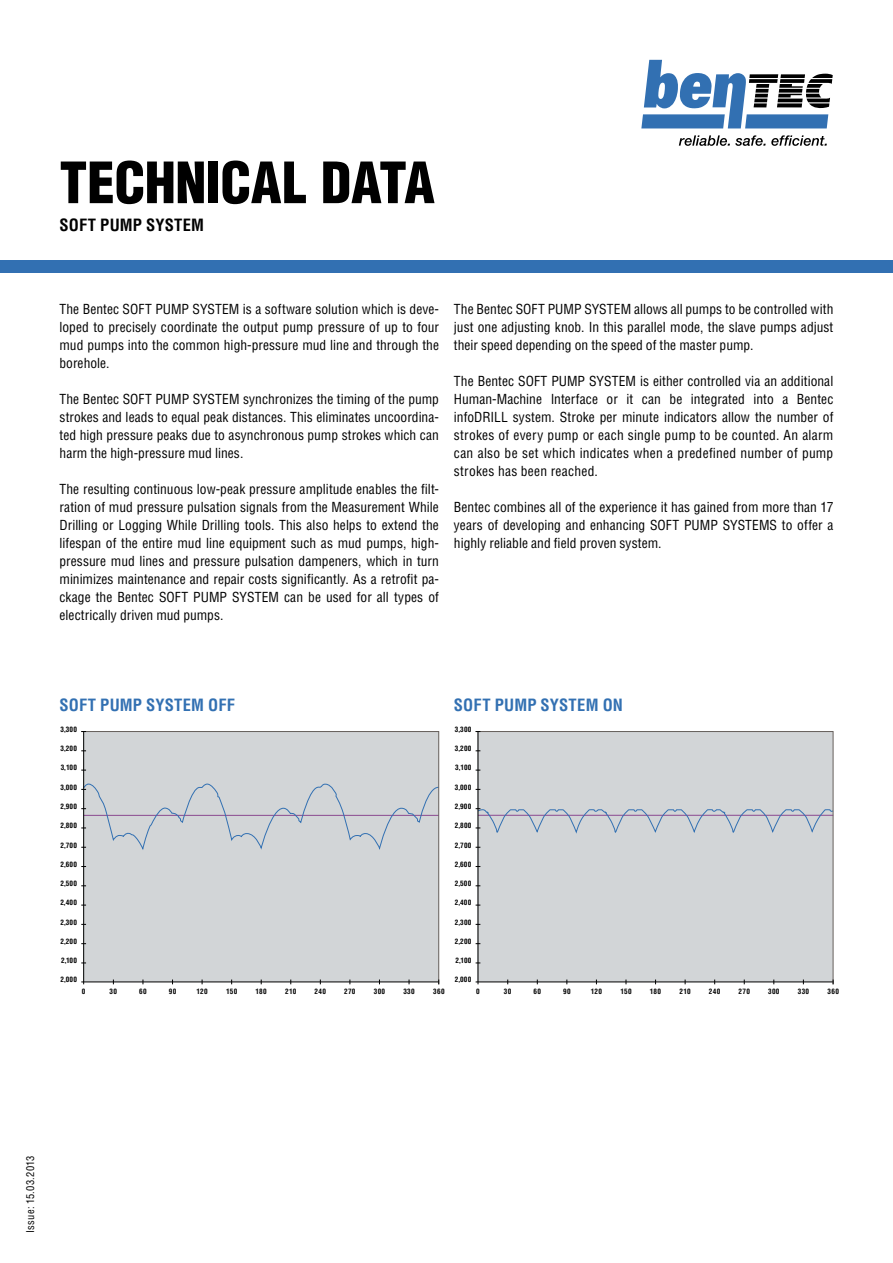
<style>
.page{position:relative;width:893px;height:1263px;background:#fff}
.page>*{position:absolute;margin:0;border:0;box-sizing:border-box;transform-origin:0 0}
.t1{font:900 condensed 55.5px "Helvetica";letter-spacing:-.01em;color:#000}
.t2{font:700 condensed 16.5px "Helvetica";letter-spacing:.01em;color:#3270b2}
.t3{font:700 condensed 16.5px "Helvetica";letter-spacing:.01em;color:#000}
.t4{font:condensed 13.5px/18px "Helvetica";letter-spacing:.005em;color:#000;text-align:justify}
.t5{font:condensed 10.5px "Helvetica";letter-spacing:.02em;color:#000}
.t6{font:700 condensed 7.2px "Helvetica";letter-spacing:.045em;color:#000}
</style>
<div class="page">
<div style="left:0;top:261px;width:893px;height:12px;background:#3270b2"></div>
<svg style="left:679px;top:135px;width:148px;height:11px"></svg>
<svg style="left:641px;top:60px;width:192px;height:68px"></svg>
<div style="left:81px;top:731px;width:358px;height:254px;background:#d2d5d7"></div>
<div style="left:475px;top:731px;width:359px;height:254px;background:#d2d5d7"></div>
<h1 class="t1" style="left:60px;top:148px;width:377px">TECHNICAL DATA</h1>
<p class="t3" style="left:60px;top:214px;width:146px">SOFT PUMP SYSTEM</p>
<p class="t4" style="left:60px;top:300px;width:381px">The Bentec SOFT PUMP SYSTEM is a software solution which is deve&shy;loped to precisely coordinate the output pump pressure of up to four mud pumps into the common high-pressure mud line and through the borehole.</p>
<p class="t4" style="left:60px;top:390px;width:381px">The Bentec SOFT PUMP SYSTEM synchronizes the timing of the pump strokes and leads to equal peak distances. This eliminates uncoordina&shy;ted high pressure peaks due to asynchronous pump strokes which can harm the high-pressure mud lines.</p>
<p class="t4" style="left:60px;top:480px;width:381px">The resulting continuous low-peak pressure amplitude enables the filt&shy;ration of mud pressure pulsation signals from the Measurement While Drilling or Logging While Drilling tools. This also helps to extend the lifespan of the entire mud line equipment such as mud pumps, high&shy;pressure mud lines and pressure pulsation dampeners, which in turn minimizes maintenance and repair costs significantly. As a retrofit pa&shy;ckage the Bentec SOFT PUMP SYSTEM can be used for all types of electrically driven mud pumps.</p>
<p class="t4" style="left:454px;top:300px;width:381px">The Bentec SOFT PUMP SYSTEM allows all pumps to be controlled with just one adjusting knob. In this parallel mode, the slave pumps adjust their speed depending on the speed of the master pump.</p>
<p class="t4" style="left:454px;top:372px;width:381px">The Bentec SOFT PUMP SYSTEM is either controlled via an additional Human-Machine Interface or it can be integrated into a Bentec infoDRILL system. Stroke per minute indicators allow the number of strokes of every pump or each single pump to be counted. An alarm can also be set which indicates when a predefined number of pump strokes has been reached.</p>
<p class="t4" style="left:454px;top:498px;width:381px">Bentec combines all of the experience it has gained from more than 17 years of developing and enhancing SOFT PUMP SYSTEMS to offer a highly reliable and field proven system.</p>
<p class="t2" style="left:60px;top:695px;width:159px">SOFT PUMP SYSTEM OFF</p>
<p class="t2" style="left:454px;top:695px;width:170px">SOFT PUMP SYSTEM ON</p>
<p class="t6" style="left:60px;top:725px;width:18px">3,300</p>
<p class="t6" style="left:455px;top:725px;width:18px">3,300</p>
<p class="t6" style="left:60px;top:744px;width:18px">3,200</p>
<p class="t6" style="left:455px;top:744px;width:18px">3,200</p>
<p class="t6" style="left:61px;top:763px;width:18px">3,100</p>
<p class="t6" style="left:455px;top:763px;width:18px">3,100</p>
<p class="t6" style="left:60px;top:783px;width:18px">3,000</p>
<p class="t6" style="left:455px;top:783px;width:18px">3,000</p>
<p class="t6" style="left:60px;top:802px;width:18px">2,900</p>
<p class="t6" style="left:455px;top:802px;width:18px">2,900</p>
<p class="t6" style="left:60px;top:821px;width:18px">2,800</p>
<p class="t6" style="left:455px;top:821px;width:18px">2,800</p>
<p class="t6" style="left:60px;top:840px;width:18px">2,700</p>
<p class="t6" style="left:455px;top:840px;width:18px">2,700</p>
<p class="t6" style="left:60px;top:860px;width:18px">2,600</p>
<p class="t6" style="left:455px;top:860px;width:18px">2,600</p>
<p class="t6" style="left:60px;top:879px;width:18px">2,500</p>
<p class="t6" style="left:455px;top:879px;width:18px">2,500</p>
<p class="t6" style="left:60px;top:898px;width:18px">2,400</p>
<p class="t6" style="left:455px;top:898px;width:18px">2,400</p>
<p class="t6" style="left:60px;top:917px;width:18px">2,300</p>
<p class="t6" style="left:455px;top:917px;width:18px">2,300</p>
<p class="t6" style="left:60px;top:937px;width:18px">2,200</p>
<p class="t6" style="left:455px;top:937px;width:18px">2,200</p>
<p class="t6" style="left:61px;top:956px;width:18px">2,100</p>
<p class="t6" style="left:455px;top:956px;width:18px">2,100</p>
<p class="t6" style="left:60px;top:975px;width:18px">2,000</p>
<p class="t6" style="left:455px;top:975px;width:18px">2,000</p>
<p class="t6" style="left:82px;top:987px;width:5px">0</p>
<p class="t6" style="left:110px;top:987px;width:9px">30</p>
<p class="t6" style="left:139px;top:987px;width:9px">60</p>
<p class="t6" style="left:169px;top:987px;width:9px">90</p>
<p class="t6" style="left:196px;top:987px;width:13px">120</p>
<p class="t6" style="left:226px;top:987px;width:13px">150</p>
<p class="t6" style="left:256px;top:987px;width:13px">180</p>
<p class="t6" style="left:285px;top:987px;width:13px">210</p>
<p class="t6" style="left:315px;top:987px;width:13px">240</p>
<p class="t6" style="left:344px;top:987px;width:13px">270</p>
<p class="t6" style="left:374px;top:987px;width:13px">300</p>
<p class="t6" style="left:403px;top:987px;width:13px">330</p>
<p class="t6" style="left:433px;top:987px;width:13px">360</p>
<p class="t6" style="left:476px;top:987px;width:5px">0</p>
<p class="t6" style="left:504px;top:987px;width:9px">30</p>
<p class="t6" style="left:533px;top:987px;width:9px">60</p>
<p class="t6" style="left:563px;top:987px;width:9px">90</p>
<p class="t6" style="left:591px;top:987px;width:13px">120</p>
<p class="t6" style="left:620px;top:987px;width:13px">150</p>
<p class="t6" style="left:650px;top:987px;width:13px">180</p>
<p class="t6" style="left:680px;top:987px;width:13px">210</p>
<p class="t6" style="left:709px;top:987px;width:13px">240</p>
<p class="t6" style="left:738px;top:987px;width:13px">270</p>
<p class="t6" style="left:768px;top:987px;width:13px">300</p>
<p class="t6" style="left:798px;top:987px;width:13px">330</p>
<p class="t6" style="left:827px;top:987px;width:13px">360</p>
<p class="t5" style="left:24px;top:1233px;width:79px;rotate:-90deg">Issue: 15.03.2013</p>
</div>
